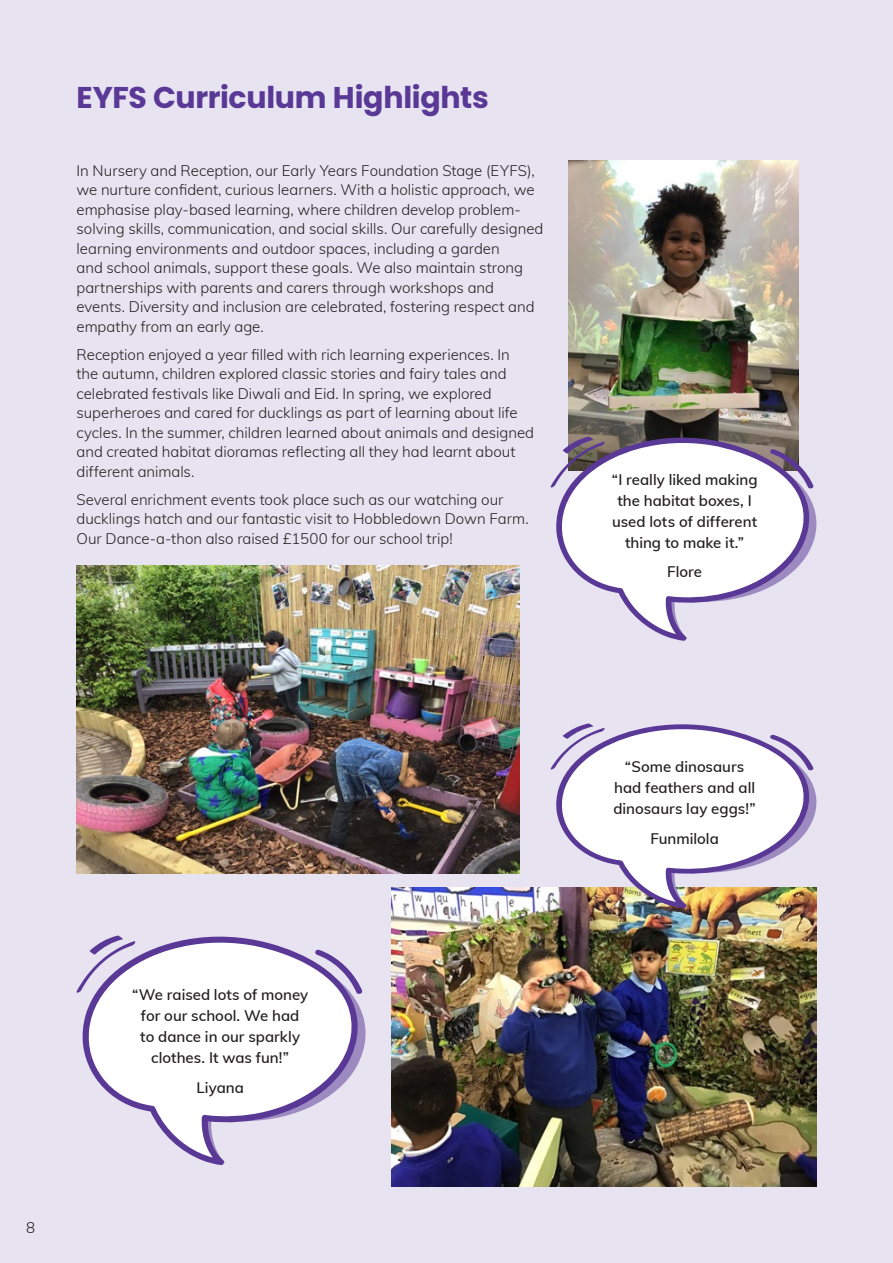
<style>
.page{position:relative;width:893px;height:1263px;background:#e7e3f0}
.page>*{position:absolute;margin:0;border:0;box-sizing:border-box;transform-origin:0 0}
.heading_1{font:700 30px "Poppins";letter-spacing:-.01em;color:#593896}
.body{font:300 15px/19.5px "Muli";color:#231f20}
.quote{font:600 15px/21px "Muli";color:#231f20;text-align:center}
</style>
<div class="page">
<img style="left:569px;top:160px;width:229px;height:276px">
<svg style="left:810px;top:499px;width:7px;height:51px"></svg>
<svg style="left:556px;top:436px;width:254px;height:205px;fill:#fff"></svg>
<svg style="left:770px;top:449px;width:44px;height:41px"></svg>
<svg style="left:550px;top:437px;width:55px;height:51px"></svg>
<svg style="left:359px;top:1006px;width:7px;height:56px"></svg>
<svg style="left:82px;top:936px;width:277px;height:229px;fill:#fff"></svg>
<svg style="left:315px;top:949px;width:48px;height:46px"></svg>
<svg style="left:76px;top:935px;width:60px;height:58px"></svg>
<img style="left:77px;top:565px;width:442px;height:308px">
<img style="left:391px;top:887px;width:425px;height:299px">
<svg style="left:550px;top:723px;width:267px;height:183px"></svg>
<p class="heading_1" style="left:77px;top:80px;width:414px">EYFS Curriculum Highlights</p>
<p class="body" style="left:77px;top:160px;width:468px">In Nursery and Reception, our Early Years Foundation Stage (EYFS), we nurture confident, curious learners. With a holistic approach, we emphasise play-based learning, where children develop problem&shy;solving skills, communication, and social skills. Our carefully designed learning environments and outdoor spaces, including a garden<br>and school animals, support these goals. We also maintain strong partnerships with parents and carers through workshops and events. Diversity and inclusion are celebrated, fostering respect and empathy from an early age.</p>
<p class="body" style="left:77px;top:344px;width:459px">Reception enjoyed a year filled with rich learning experiences. In the autumn, children explored classic stories and fairy tales and celebrated festivals like Diwali and Eid. In spring, we explored superheroes and cared for ducklings as part of learning about life cycles. In the summer, children learned about animals and designed and created habitat dioramas reflecting all they had learnt about different animals.</p>
<p class="body" style="left:77px;top:489px;width:454px">Several enrichment events took place such as our watching our ducklings hatch and our fantastic visit to Hobbledown Down Farm.<br>Our Dance-a-thon also raised £1500 for our school trip!</p>
<p class="quote" style="left:612px;top:468px;width:147px">“I really liked making the habitat boxes, I used lots of different thing to make it.”</p>
<p class="quote" style="left:667px;top:560px;width:36px">Flore</p>
<p class="body" style="left:26px;top:1217px;width:10px">8</p>
<p class="quote" style="left:132px;top:984px;width:178px">“We raised lots of money for our school. We had to dance in our sparkly clothes. It was fun!”</p>
<p class="quote" style="left:197px;top:1076px;width:49px">Liyana</p>
<p class="quote" style="left:613px;top:756px;width:144px">“Some dinosaurs had feathers and all dinosaurs lay eggs!”</p>
<p class="quote" style="left:650px;top:827px;width:70px">Funmilola</p>
</div>
